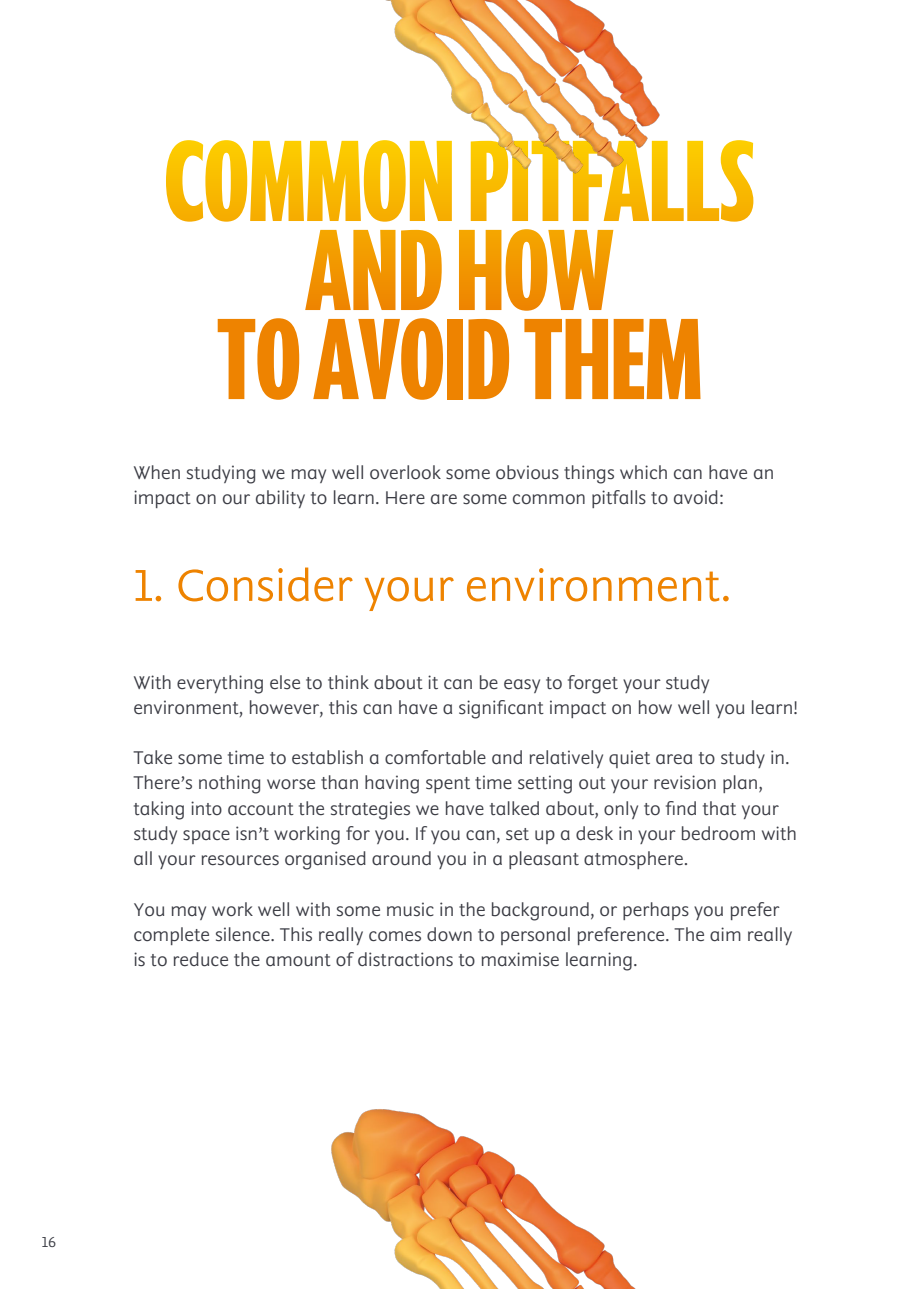
<style>
.page{position:relative;width:919px;height:1289px;background:#fff}
.page>*{position:absolute;margin:0;border:0;box-sizing:border-box;transform-origin:0 0}
.t1{font:300 51px "Elsevier Display";color:#ee8300}
.t2{font:300 21px/25.2px "Elsevier Display";color:#3a3b43}
.t3{font:300 16.5px "Elsevier Display";color:#3a3b43}
</style>
<div class="page">
<svg style="left:166px;top:140px;width:587px;height:171px"></svg>
<svg style="left:218px;top:318px;width:81px;height:82px"></svg>
<svg style="left:313px;top:318px;width:130px;height:82px"></svg>
<div style="left:447px;top:319px;width:16px;height:80px;background:#ee8300"></div>
<svg style="left:468px;top:319px;width:41px;height:80px"></svg>
<svg style="left:524px;top:319px;width:176px;height:80px"></svg>
<img style="left:270px;top:0;width:451px;height:272px">
<img style="left:331px;top:1109px;width:304px;height:179px">
<p class="t2" style="left:133px;top:460px;width:642px">When studying we may well overlook some obvious things which can have an impact on our ability to learn. Here are some common pitfalls to avoid:</p>
<h1 class="t1" style="left:133px;top:556px;width:599px">1. Consider your environment.</h1>
<p class="t2" style="left:133px;top:669px;width:666px">With everything else to think about it can be easy to forget your study environment, however, this can have a significant impact on how well you learn!</p>
<p class="t2" style="left:133px;top:745px;width:665px">Take some time to establish a comfortable and relatively quiet area to study in.<br>There’s nothing worse than having spent time setting out your revision plan, taking into account the strategies we have talked about, only to find that your study space isn’t working for you. If you can, set up a desk in your bedroom with all your resources organised around you in a pleasant atmosphere.</p>
<p class="t2" style="left:133px;top:896px;width:660px">You may work well with some music in the background, or perhaps you prefer complete silence. This really comes down to personal preference. The aim really is to reduce the amount of distractions to maximise learning.</p>
<p class="t3" style="left:42px;top:1231px;width:16px">16</p>
</div>
